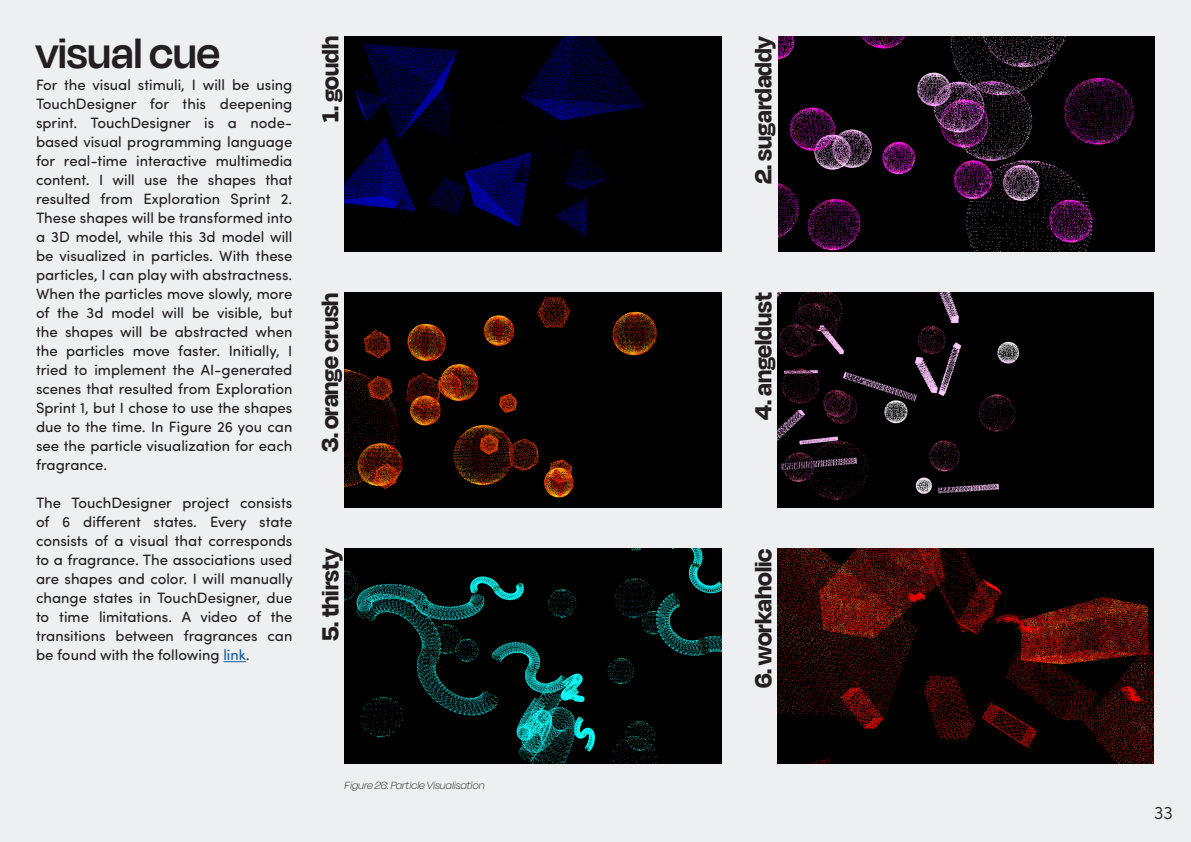
<style>
.page{position:relative;width:1191px;height:842px;background:#edeff0}
.page>*{position:absolute;margin:0;border:0;box-sizing:border-box;transform-origin:0 0}
.Sub_Heading_4{font:600 48px "Degular Display";color:#231f20}
.Sub_Heading_4-2{font:700 26.8px "Degular Display";color:#231f20}
.t1{font:300 18px "Sofia Pro Soft";color:#231f20}
.t2{font:15px/19px "Sofia Pro Soft";color:#231f20;text-align:justify}
.Sub_Heading_4-3{font:italic 100 12px "Degular Display";color:#231f20}
.s1{color:#175d9e}
</style>
<div class="page">
<svg style="left:223px;top:661px;width:23px;height:1px"></svg>
<img style="left:344px;top:36px;width:377px;height:215px">
<img style="left:778px;top:36px;width:377px;height:215px">
<img style="left:777px;top:292px;width:376px;height:215px">
<img style="left:344px;top:292px;width:377px;height:215px">
<img style="left:344px;top:549px;width:377px;height:215px">
<img style="left:777px;top:549px;width:376px;height:215px">
<p class="Sub_Heading_4" style="left:36px;top:26px;width:185px">visual cue</p>
<p class="t2" style="left:36px;top:75px;width:258px">For the visual stimuli, I will be using TouchDesigner for this deepening sprint. TouchDesigner is a node&shy;based visual programming language for real-time interactive multimedia content. I will use the shapes that resulted from Exploration Sprint 2.<br>These shapes will be transformed into a 3D model, while this 3d model will be visualized in particles. With these particles, I can play with abstractness.<br>When the particles move slowly, more of the 3d model will be visible, but the shapes will be abstracted when the particles move faster. Initially, I tried to implement the AI-generated scenes that resulted from Exploration Sprint 1, but I chose to use the shapes due to the time. In Figure 26 you can see the particle visualization for each fragrance.</p>
<p class="t2" style="left:36px;top:493px;width:258px">The TouchDesigner project consists of 6 different states. Every state consists of a visual that corresponds to a fragrance. The associations used are shapes and color. I will manually change states in TouchDesigner, due to time limitations. A video of the transitions between fragrances can be found with the following <span class="s1">link</span>.</p>
<p class="Sub_Heading_4-2" style="left:314px;top:122px;width:87px;rotate:-90deg">1. goudh</p>
<p class="Sub_Heading_4-2" style="left:747px;top:184px;width:150px;rotate:-90deg">2. sugardaddy</p>
<p class="Sub_Heading_4-2" style="left:314px;top:452px;width:162px;rotate:-90deg">3. orange crush</p>
<p class="Sub_Heading_4-2" style="left:747px;top:420px;width:129px;rotate:-90deg">4. angeldust</p>
<p class="Sub_Heading_4-2" style="left:314px;top:641px;width:94px;rotate:-90deg">5. thirsty</p>
<p class="Sub_Heading_4-2" style="left:747px;top:688px;width:141px;rotate:-90deg">6. workaholic</p>
<p class="Sub_Heading_4-3" style="left:344px;top:779px;width:141px">Figure 26: Particle Visualisation</p>
<p class="t1" style="left:1154px;top:801px;width:20px">33</p>
</div>
